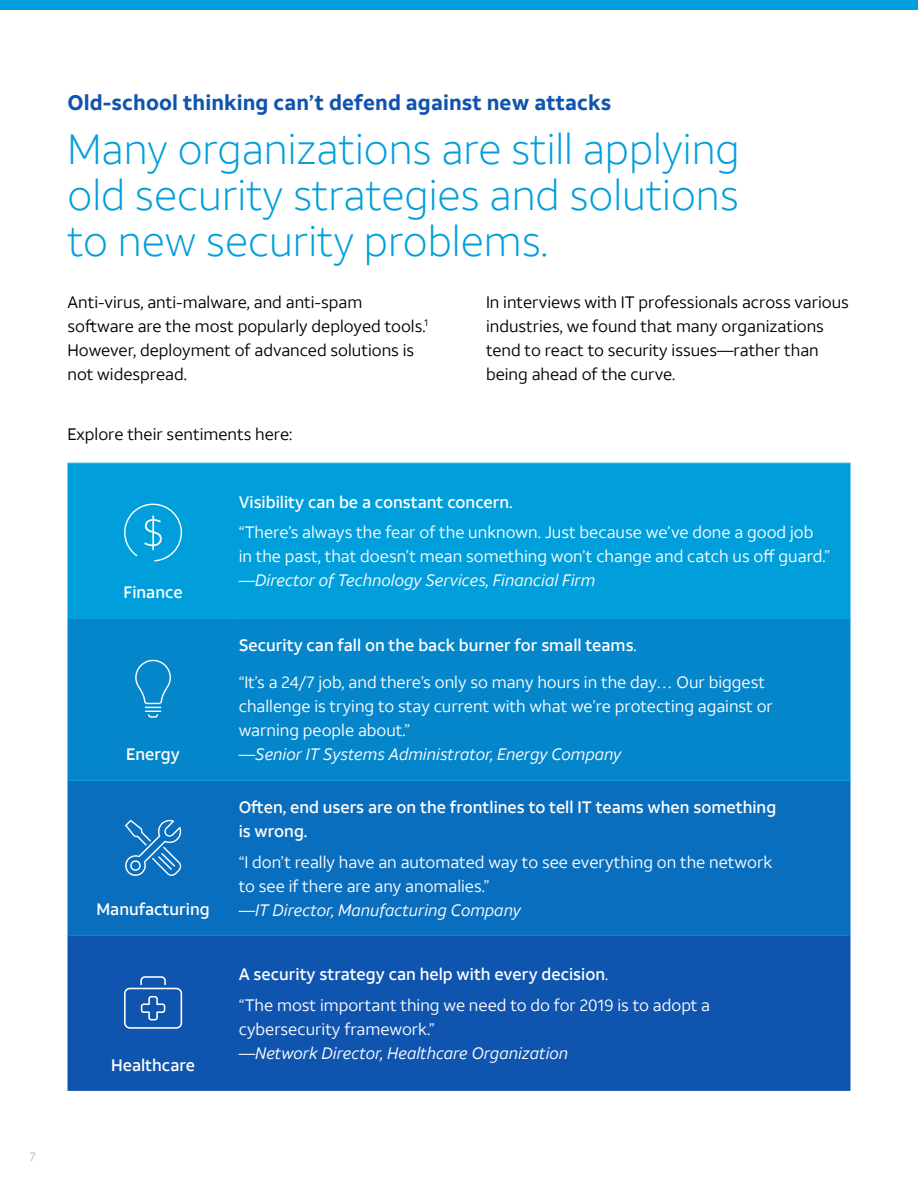
<style>
.page{position:relative;width:918px;height:1188px;background:#fff}
.page>*{position:absolute;margin:0;border:0;box-sizing:border-box;transform-origin:0 0}
.t1{font:300 42px/46.5px "ATT Aleck Sans";color:#009fdb;text-align:justify}
.t2{font:700 21px "ATT Aleck Sans";letter-spacing:.005em;color:#0f54af}
.t3{font:16.5px/24px "ATT Aleck Sans";color:#fff}
.t4{font:16.5px/24px "ATT Aleck Sans";color:#000}
.t5{font:500 16.5px/24px "ATT Aleck Sans";color:#fff}
.t6{font:italic 16.5px/24px "ATT Aleck Sans";color:#fff}
.t7{font:300 12px "ATT Aleck Sans";color:#959595}
.s1{font-weight:400}
.s2{font-style:italic}
.s3{font-weight:500}
.s4{font-style:normal}
</style>
<div class="page">
<div style="left:0;top:0;width:918px;height:9px;background:#009fdb"></div>
<div style="left:68px;top:464px;width:782px;height:154px;background:#009fdb"></div>
<div style="left:68px;top:619px;width:782px;height:161px;background:#0586cb"></div>
<div style="left:68px;top:781px;width:782px;height:154px;background:#0a6ebe"></div>
<div style="left:68px;top:936px;width:782px;height:155px;background:#0f54af"></div>
<hr style="left:68px;top:618px;width:171px;height:1px;background:#009fdb">
<hr style="left:239px;top:618px;width:611px;height:1px;background:#009fdb">
<hr style="left:68px;top:780px;width:171px;height:1px;background:#009fdb">
<hr style="left:239px;top:780px;width:611px;height:1px;background:#009fdb">
<hr style="left:68px;top:463px;width:171px;height:1px;background:#18b9ed">
<hr style="left:239px;top:463px;width:611px;height:1px;background:#18b9ed">
<hr style="left:68px;top:935px;width:171px;height:1px;background:#0586cb">
<hr style="left:239px;top:935px;width:611px;height:1px;background:#0586cb">
<svg style="left:124px;top:976px;width:58px;height:53px;background:#336ebb"></svg>
<svg style="left:124px;top:819px;width:58px;height:57px;background:#3386c8"></svg>
<svg style="left:135px;top:660px;width:36px;height:58px;background:#2193d0"></svg>
<svg style="left:124px;top:504px;width:58px;height:57px;background:#1da9df"></svg>
<p class="t2" style="left:68px;top:90px;width:545px">Old-school thinking can’t defend against new attacks</p>
<h1 class="t1" style="left:68px;top:125px;width:674px">Many organizations are still applying old security strategies and solutions to new security problems.</h1>
<p class="t4" style="left:68px;top:290px;width:362px">Anti-virus, anti-malware, and anti-spam software are the most popularly deployed tools.<sup>1<br></sup>However, deployment of advanced solutions is not widespread.</p>
<p class="t4" style="left:486px;top:290px;width:364px">In interviews with IT professionals across various industries, we found that many organizations tend to react to security issues—rather than being ahead of the curve.</p>
<p class="t4" style="left:68px;top:422px;width:226px">Explore their sentiments here:</p>
<p class="t5" style="left:124px;top:580px;width:61px">Finance</p>
<p class="t5" style="left:126px;top:742px;width:55px">Energy</p>
<p class="t5" style="left:97px;top:898px;width:115px">Manufacturing</p>
<p class="t5" style="left:111px;top:1053px;width:86px">Healthcare</p>
<p class="t5" style="left:239px;top:490px;width:276px">Visibility can be a constant concern.</p>
<p class="t3" style="left:239px;top:521px;width:593px">“There’s always the fear of the unknown. Just because we’ve done a good job in the past, that doesn’t mean something won’t change and catch us off guard.”</p>
<p class="t6" style="left:239px;top:569px;width:358px">—Director of Technology Services, Financial Firm</p>
<p class="t5" style="left:239px;top:633px;width:400px">Security can fall on the back burner for small teams<span class="s1">.</span></p>
<p class="t3" style="left:239px;top:671px;width:536px">“It’s a 24/7 job, and there’s only so many hours in the day… Our biggest challenge is trying to stay current with what we’re protecting against or warning people about.”<br>—<span class="s2">Senior IT Systems Administrator, Energy Company</span></p>
<p class="t5" style="left:239px;top:795px;width:539px">Often, end users are on the frontlines to tell IT teams when something is wrong.</p>
<p class="t3" style="left:239px;top:850px;width:535px">“I don’t really have an automated way to see everything on the network to see if there are any anomalies.”<br>—<span class="s2">IT Director, Manufacturing Company</span></p>
<p class="t3" style="left:239px;top:959px;width:473px;line-height:30.8px"><span class="s3">A security strategy can help with every decision</span>.<br>“The most important thing we need to do for 2019 is to adopt a</p>
<p class="t6" style="left:239px;top:1017px;width:331px"><span class="s4">cybersecurity framework.”<br>—</span>Network Director, Healthcare Organization</p>
<p class="t7" style="left:30px;top:1149px;width:7px">7</p>
</div>
